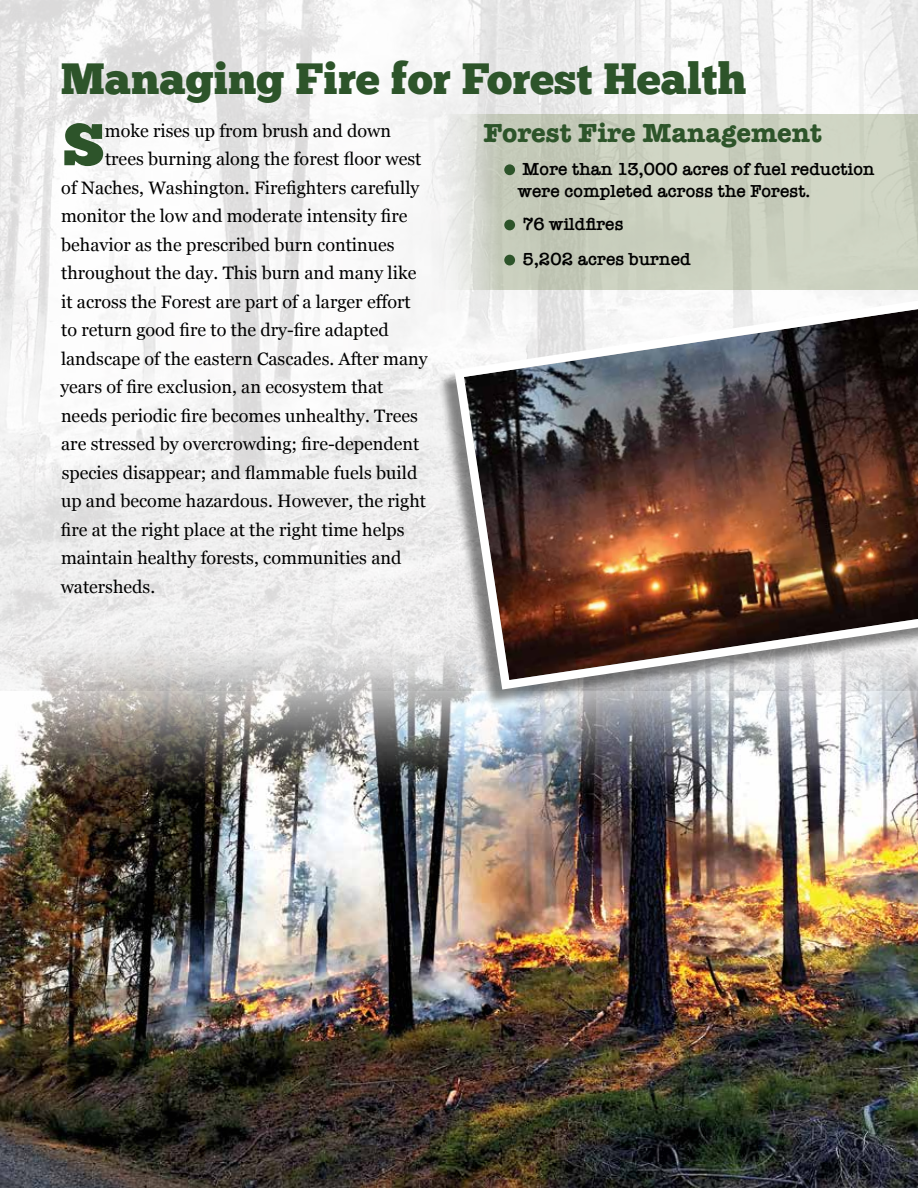
<style>
.page{position:relative;width:918px;height:1188px;background:#fff}
.page>*{position:absolute;margin:0;border:0;box-sizing:border-box;transform-origin:0 0}
.t1{font:58.8px "Chunk Five";color:#2d542a}
.t2{font:43.8px "Chunk Five";color:#2d542a}
.t3{font:700 27px "American Typewriter";color:#2d542a}
.t4{font:18px "Georgia";color:#000}
.t5{font:600 18px/21.6px "American Typewriter";color:#000}
</style>
<div class="page">
<img style="left:0;top:0;width:918px;height:644px">
<img style="left:0;top:644px;width:918px;height:544px">
<svg style="left:432px;top:114px;width:486px;height:175px;fill:#cdd2c1"></svg>
<div style="left:504px;top:164px;width:11px;height:11px;background:#2d542a;border-radius:50%"></div>
<div style="left:504px;top:220px;width:11px;height:10px;background:#2d542a;border-radius:50%"></div>
<div style="left:504px;top:255px;width:11px;height:10px;background:#2d542a;border-radius:50%"></div>
<div style="left:436px;top:300px;width:482px;height:408px;background:#000;opacity:.46"></div>
<img style="left:450px;top:292px;width:468px;height:402px">
<h2 class="t2" style="left:61px;top:58px;width:687px">Managing Fire for Forest Health</h2>
<h1 class="t1" style="left:63px;top:117px;width:43px">S</h1>
<p class="t4" style="left:105px;top:117px;width:288px">moke rises up from brush and down</p>
<h3 class="t3" style="left:484px;top:109px;width:340px">Forest Fire Management</h3>
<p class="t5" style="left:518px;top:158px;width:358px">More than 13,000 acres of fuel reduction were completed across the Forest.</p>
<p class="t5" style="left:523px;top:206px;width:170px;line-height:35.1px">76 wildfires<br>5,202 acres burned</p>
<p class="t4" style="left:105px;top:146px;width:318px">trees burning along the forest floor west</p>
<p class="t4" style="left:61px;top:174px;width:360px">of Naches, Washington. Firefighters carefully</p>
<p class="t4" style="left:61px;top:203px;width:348px">monitor the low and moderate intensity fire</p>
<p class="t4" style="left:61px;top:231px;width:335px">behavior as the prescribed burn continues</p>
<p class="t4" style="left:61px;top:260px;width:357px">throughout the day. This burn and many like</p>
<p class="t4" style="left:61px;top:288px;width:351px">it across the Forest are part of a larger effort</p>
<p class="t4" style="left:61px;top:317px;width:329px">to return good fire to the dry-fire adapted</p>
<p class="t4" style="left:61px;top:345px;width:368px">landscape of the eastern Cascades. After many</p>
<p class="t4" style="left:60px;top:374px;width:325px">years of fire exclusion, an ecosystem that</p>
<p class="t4" style="left:61px;top:402px;width:358px">needs periodic fire becomes unhealthy. Trees</p>
<p class="t4" style="left:61px;top:431px;width:360px">are stressed by overcrowding; fire-dependent</p>
<p class="t4" style="left:62px;top:459px;width:357px">species disappear; and flammable fuels build</p>
<p class="t4" style="left:61px;top:488px;width:367px">up and become hazardous. However, the right</p>
<p class="t4" style="left:61px;top:516px;width:345px">fire at the right place at the right time helps</p>
<p class="t4" style="left:61px;top:545px;width:342px">maintain healthy forests, communities and</p>
<p class="t4" style="left:61px;top:573px;width:96px">watersheds.</p>
</div>
